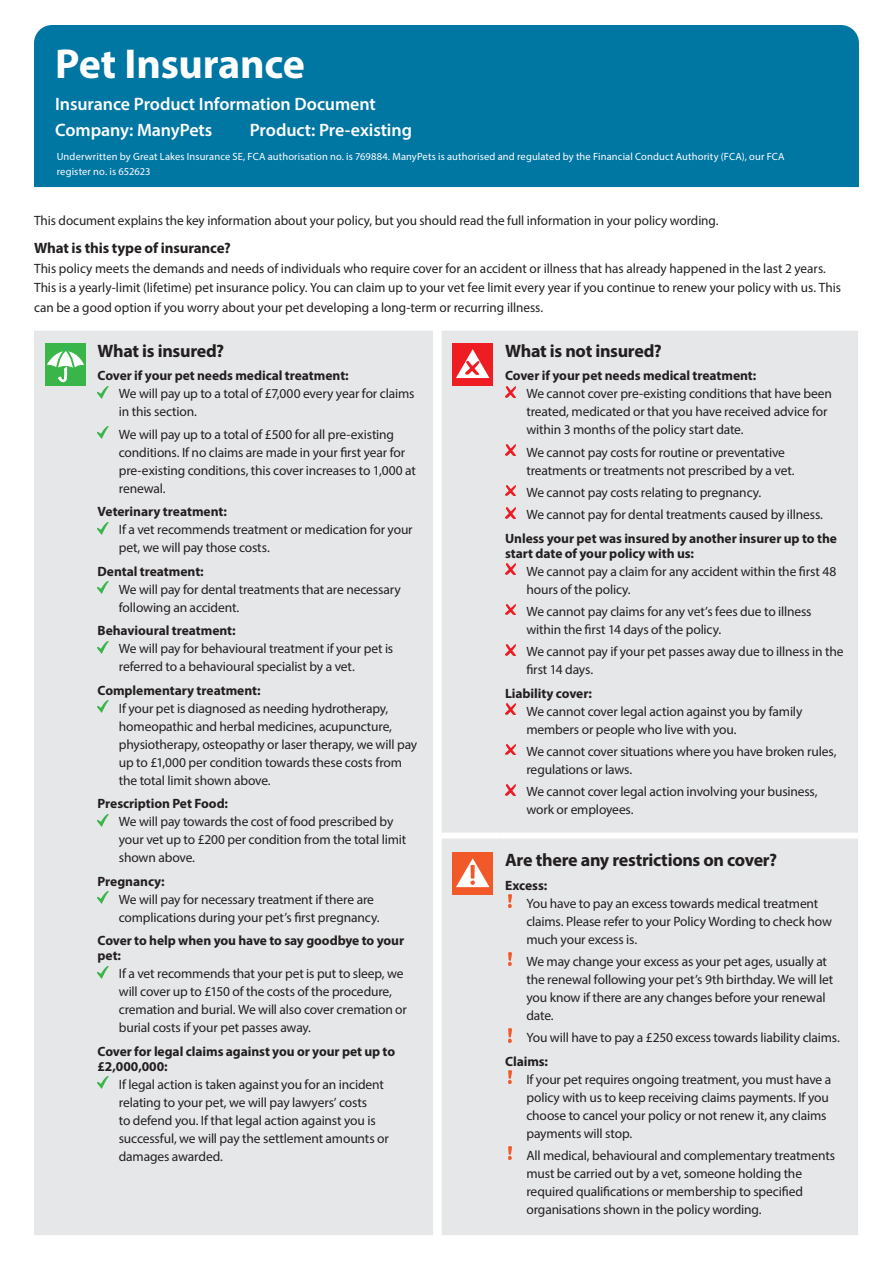
<style>
.page{position:relative;width:893px;height:1263px;background:#fff}
.page>*{position:absolute;margin:0;border:0;box-sizing:border-box;transform-origin:0 0}
.Form_title{font:700 42px "Myriad Pro";letter-spacing:-.005em;color:#fff}
.Company_Product_head{font:600 18px "Myriad Pro";letter-spacing:-.005em;color:#fff}
.Cover_subhead{font:700 18px "Myriad Pro";letter-spacing:-.015em;color:#231f20}
.Form_intro{font:700 15px "Myriad Pro";letter-spacing:-.01em;color:#231f20}
.Covered_bullets{font:13.5px/18px "Myriad Pro";letter-spacing:-.015em;color:#231f20}
.Form_intro-2{font:13.5px/19.5px "Myriad Pro";letter-spacing:-.005em;color:#231f20}
.Covered_bullets_head{font:700 13.5px/15px "Myriad Pro";letter-spacing:-.005em;color:#231f20}
.t1{font:10.5px/15px "Myriad Pro";letter-spacing:.01em;color:#fff}
</style>
<div class="page">
<div style="left:34px;top:331px;width:824px;height:904px;background:#e6e7e9"></div>
<div style="left:442px;top:832px;width:59px;height:6px;background:#fff"></div>
<div style="left:501px;top:832px;width:357px;height:6px;background:#fff"></div>
<div style="left:433px;top:834px;width:9px;height:6px;background:#fff"></div>
<div style="left:45px;top:343px;width:41px;height:43px;background:#3ab54a"></div>
<svg style="left:47px;top:347px;width:37px;height:35px"></svg>
<svg style="left:98px;top:387px;width:10px;height:11px"></svg>
<svg style="left:98px;top:427px;width:10px;height:12px"></svg>
<svg style="left:98px;top:522px;width:10px;height:12px"></svg>
<svg style="left:98px;top:582px;width:10px;height:12px"></svg>
<svg style="left:98px;top:641px;width:10px;height:12px"></svg>
<svg style="left:98px;top:701px;width:10px;height:12px"></svg>
<svg style="left:98px;top:814px;width:10px;height:12px"></svg>
<svg style="left:98px;top:892px;width:10px;height:12px"></svg>
<svg style="left:98px;top:966px;width:10px;height:12px"></svg>
<svg style="left:98px;top:1077px;width:10px;height:12px"></svg>
<div style="left:452px;top:343px;width:41px;height:43px;background:#ee1d23"></div>
<svg style="left:456px;top:349px;width:33px;height:29px"></svg>
<svg style="left:505px;top:387px;width:11px;height:10px"></svg>
<svg style="left:505px;top:445px;width:11px;height:11px"></svg>
<svg style="left:505px;top:485px;width:11px;height:11px"></svg>
<svg style="left:505px;top:507px;width:11px;height:11px"></svg>
<svg style="left:505px;top:564px;width:11px;height:11px"></svg>
<svg style="left:505px;top:604px;width:11px;height:11px"></svg>
<svg style="left:505px;top:644px;width:11px;height:11px"></svg>
<svg style="left:505px;top:704px;width:11px;height:11px"></svg>
<svg style="left:505px;top:744px;width:11px;height:11px"></svg>
<svg style="left:505px;top:784px;width:11px;height:11px"></svg>
<div style="left:452px;top:852px;width:41px;height:43px;background:#f15929"></div>
<svg style="left:456px;top:858px;width:33px;height:29px"></svg>
<svg style="left:508px;top:894px;width:4px;height:13px"></svg>
<img style="left:508px;top:952px;width:4px;height:14px">
<svg style="left:508px;top:1029px;width:4px;height:13px"></svg>
<svg style="left:508px;top:1070px;width:4px;height:13px"></svg>
<img style="left:508px;top:1146px;width:4px;height:14px">
<div style="left:34px;top:25px;width:825px;height:162px;background:#0076a3"></div>
<p class="Form_title" style="left:55px;top:36px;width:251px">Pet Insurance</p>
<p class="Company_Product_head" style="left:55px;top:93px;width:322px">Insurance Product Information Document</p>
<p class="Company_Product_head" style="left:55px;top:118px;width:159px">Company: ManyPets</p>
<p class="Company_Product_head" style="left:250px;top:118px;width:164px">Product: Pre-existing</p>
<p class="t1" style="left:57px;top:148px;width:729px">Underwritten by Great Lakes Insurance SE, FCA authorisation no. is 769884. ManyPets is authorised and regulated by the Financial Conduct Authority (FCA), our FCA register no. is 652623</p>
<p class="Form_intro-2" style="left:34px;top:211px;width:686px">This document explains the key information about your policy, but you should read the full information in your policy wording.</p>
<p class="Form_intro" style="left:34px;top:239px;width:198px">What is this type of insurance?</p>
<p class="Form_intro-2" style="left:34px;top:258px;width:808px">This policy meets the demands and needs of individuals who require cover for an accident or illness that has already happened in the last 2 years.<br>This is a yearly-limit (lifetime) pet insurance policy. You can claim up to your vet fee limit every year if you continue to renew your policy with us. This can be a good option if you worry about your pet developing a long-term or recurring illness.</p>
<p class="Cover_subhead" style="left:98px;top:339px;width:128px">What is insured?</p>
<p class="Covered_bullets_head" style="left:98px;top:368px;width:253px">Cover if your pet needs medical treatment:</p>
<p class="Covered_bullets" style="left:119px;top:385px;width:297px">We will pay up to a total of £7,000 every year for claims in this section.</p>
<p class="Covered_bullets" style="left:119px;top:425px;width:298px">We will pay up to a total of £500 for all pre-existing conditions. If no claims are made in your first year for pre-existing conditions, this cover increases to 1,000 at renewal.</p>
<p class="Covered_bullets_head" style="left:98px;top:504px;width:131px">Veterinary treatment:</p>
<p class="Covered_bullets" style="left:119px;top:520px;width:295px">If a vet recommends treatment or medication for your pet, we will pay those costs.</p>
<p class="Covered_bullets_head" style="left:98px;top:563px;width:108px">Dental treatment:</p>
<p class="Covered_bullets" style="left:119px;top:580px;width:283px">We will pay for dental treatments that are necessary following an accident.</p>
<p class="Covered_bullets_head" style="left:98px;top:623px;width:140px">Behavioural treatment:</p>
<p class="Covered_bullets" style="left:119px;top:639px;width:276px">We will pay for behavioural treatment if your pet is referred to a behavioural specialist by a vet.</p>
<p class="Covered_bullets_head" style="left:98px;top:682px;width:164px">Complementary treatment:</p>
<p class="Covered_bullets" style="left:119px;top:699px;width:300px">If your pet is diagnosed as needing hydrotherapy, homeopathic and herbal medicines, acupuncture, physiotherapy, osteopathy or laser therapy, we will pay up to £1,000 per condition towards these costs from the total limit shown above.</p>
<p class="Covered_bullets_head" style="left:98px;top:796px;width:132px">Prescription Pet Food:</p>
<p class="Covered_bullets" style="left:119px;top:812px;width:289px">We will pay towards the cost of food prescribed by your vet up to £200 per condition from the total limit shown above.</p>
<p class="Covered_bullets_head" style="left:98px;top:873px;width:69px">Pregnancy:</p>
<p class="Covered_bullets" style="left:119px;top:890px;width:262px">We will pay for necessary treatment if there are complications during your pet’s first pregnancy.</p>
<p class="Covered_bullets_head" style="left:98px;top:933px;width:308px">Cover to help when you have to say goodbye to your pet:</p>
<p class="Covered_bullets" style="left:119px;top:964px;width:290px">If a vet recommends that your pet is put to sleep, we will cover up to £150 of the costs of the procedure, cremation and burial. We will also cover cremation or burial costs if your pet passes away.</p>
<p class="Covered_bullets_head" style="left:98px;top:1043px;width:299px">Cover for legal claims against you or your pet up to £2,000,000:</p>
<p class="Covered_bullets" style="left:119px;top:1075px;width:271px">If legal action is taken against you for an incident relating to your pet, we will pay lawyers’ costs<br>to defend you. If that legal action against you is successful, we will pay the settlement amounts or damages awarded.</p>
<p class="Cover_subhead" style="left:505px;top:339px;width:158px">What is not insured?</p>
<p class="Covered_bullets_head" style="left:505px;top:368px;width:253px">Cover if your pet needs medical treatment:</p>
<p class="Covered_bullets" style="left:526px;top:385px;width:307px">We cannot cover pre-existing conditions that have been treated, medicated or that you have received advice for within 3 months of the policy start date.</p>
<p class="Covered_bullets" style="left:526px;top:443px;width:270px">We cannot pay costs for routine or preventative treatments or treatments not prescribed by a vet.</p>
<p class="Covered_bullets" style="left:526px;top:483px;width:236px">We cannot pay costs relating to pregnancy.</p>
<p class="Covered_bullets" style="left:526px;top:505px;width:298px">We cannot pay for dental treatments caused by illness.</p>
<p class="Covered_bullets_head" style="left:505px;top:530px;width:333px">Unless your pet was insured by another insurer up to the start date of your policy with us:</p>
<p class="Covered_bullets" style="left:526px;top:562px;width:311px">We cannot pay a claim for any accident within the first 48 hours of the policy.</p>
<p class="Covered_bullets" style="left:526px;top:602px;width:287px">We cannot pay claims for any vet’s fees due to illness within the first 14 days of the policy.</p>
<p class="Covered_bullets" style="left:526px;top:642px;width:319px">We cannot pay if your pet passes away due to illness in the first 14 days.</p>
<p class="Covered_bullets_head" style="left:505px;top:685px;width:88px">Liability cover:</p>
<p class="Covered_bullets" style="left:526px;top:702px;width:277px">We cannot cover legal action against you by family members or people who live with you.</p>
<p class="Covered_bullets" style="left:526px;top:742px;width:312px">We cannot cover situations where you have broken rules, regulations or laws.</p>
<p class="Covered_bullets" style="left:526px;top:782px;width:293px">We cannot cover legal action involving your business, work or employees.</p>
<p class="Cover_subhead" style="left:505px;top:848px;width:273px">Are there any restrictions on cover?</p>
<p class="Covered_bullets_head" style="left:505px;top:877px;width:44px">Excess:</p>
<p class="Covered_bullets" style="left:526px;top:894px;width:307px">You have to pay an excess towards medical treatment claims. Please refer to your Policy Wording to check how much your excess is.</p>
<p class="Covered_bullets" style="left:526px;top:952px;width:309px">We may change your excess as your pet ages, usually at the renewal following your pet’s 9th birthday. We will let you know if there are any changes before your renewal date.</p>
<p class="Covered_bullets" style="left:526px;top:1028px;width:315px">You will have to pay a £250 excess towards liability claims.</p>
<p class="Covered_bullets_head" style="left:505px;top:1053px;width:44px">Claims:</p>
<p class="Covered_bullets" style="left:526px;top:1070px;width:306px">If your pet requires ongoing treatment, you must have a policy with us to keep receiving claims payments. If you choose to cancel your policy or not renew it, any claims payments will stop.</p>
<p class="Covered_bullets" style="left:526px;top:1146px;width:310px">All medical, behavioural and complementary treatments must be carried out by a vet, someone holding the required qualifications or membership to specified organisations shown in the policy wording.</p>
</div>
